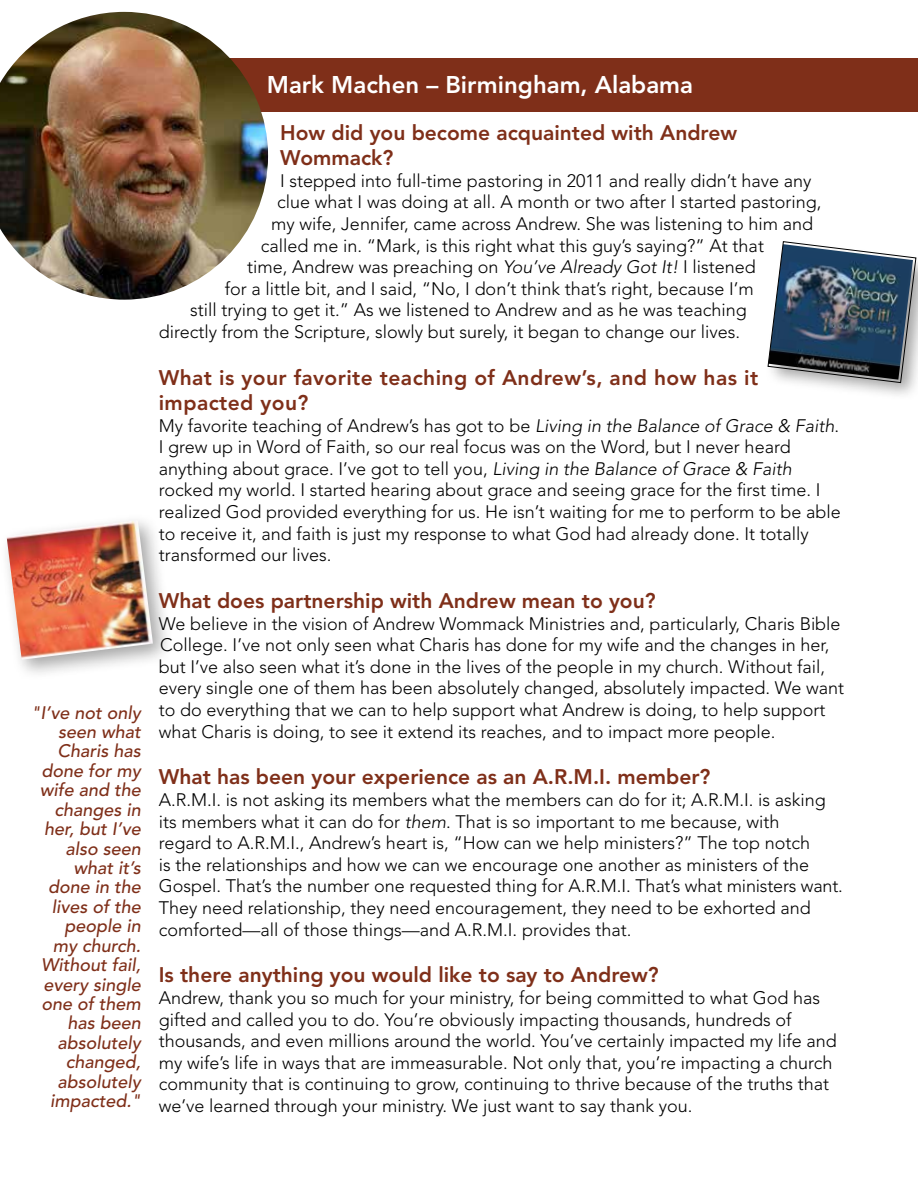
<style>
.page{position:relative;width:918px;height:1188px;background:#fff}
.page>*{position:absolute;margin:0;border:0;box-sizing:border-box;transform-origin:0 0}
.t1{font:800 24px "Avenir LT Std";color:#fff}
.t2{font:800 21px/25.2px "Avenir LT Std";color:#7f2f19}
.t3{font:800 21px/25.2px "Avenir LT Std";letter-spacing:.02em;color:#7f2f19}
.t4{font:300 18px/21.6px "Avenir LT Std";color:#000}
.t5{font:italic 500 18px/19.4px "Avenir LT Std";color:#7f2f19;text-align:right}
.s1{font-style:italic}
</style>
<div class="page">
<div style="left:0;top:513px;width:174px;height:168px;background:#000;opacity:.35"></div>
<img style="left:7px;top:520px;width:146px;height:140px">
<div style="left:205px;top:58px;width:713px;height:54px;background:#7f2f19"></div>
<img style="left:0;top:12px;width:268px;height:288px">
<div style="left:765px;top:239px;width:153px;height:164px;background:#000;opacity:.35"></div>
<img style="left:768px;top:241px;width:148px;height:142px">
<p class="t5" style="left:31px;top:703px;width:111px">"I’ve not only seen what<br>Charis has done for my wife and the changes in her, but I’ve also seen what it’s done in the lives of the people in<br>my church.<br>Without fail, every single one of them has been absolutely changed, absolutely impacted."</p>
<h1 class="t1" style="left:267px;top:71px;width:428px">Mark Machen – Birmingham, Alabama</h1>
<p class="t2" style="left:280px;top:120px;width:458px">How did you become acquainted with Andrew<br>Wommack?</p>
<p class="t4" style="left:280px;top:170px;width:533px">I stepped into full-time pastoring in 2011 and really didn’t have any</p>
<p class="t4" style="left:277px;top:191px;width:546px">clue what I was doing at all. A month or two after I started pastoring,</p>
<p class="t4" style="left:271px;top:213px;width:543px">my wife, Jennifer, came across Andrew. She was listening to him and</p>
<p class="t4" style="left:261px;top:235px;width:505px">called me in. “Mark, is this right what this guy’s saying?” At that</p>
<p class="t4" style="left:247px;top:256px;width:510px">time, Andrew was preaching on <span class="s1">You’ve Already Got It!</span> I listened</p>
<p class="t4" style="left:225px;top:278px;width:531px">for a little bit, and I said, “No, I don’t think that’s right, because I’m</p>
<p class="t4" style="left:190px;top:299px;width:558px">still trying to get it.” As we listened to Andrew and as he was teaching</p>
<p class="t4" style="left:159px;top:321px;width:583px">directly from the Scripture, slowly but surely, it began to change our lives.</p>
<p class="t3" style="left:159px;top:365px;width:601px">What is your favorite teaching of Andrew’s, and how has it impacted you?</p>
<p class="t4" style="left:159px;top:415px;width:684px">My favorite teaching of Andrew’s has got to be <span class="s1">Living in the Balance of Grace &amp; Faith</span>.<br>I grew up in Word of Faith, so our real focus was on the Word, but I never heard anything about grace. I’ve got to tell you, <span class="s1">Living in the Balance of Grace &amp; Faith </span>rocked my world. I started hearing about grace and seeing grace for the first time. I realized God provided everything for us. He isn’t waiting for me to perform to be able to receive it, and faith is just my response to what God had already done. It totally transformed our lives.</p>
<p class="t2" style="left:159px;top:588px;width:498px">What does partnership with Andrew mean to you?</p>
<p class="t4" style="left:159px;top:613px;width:687px">We believe in the vision of Andrew Wommack Ministries and, particularly, Charis Bible College. I’ve not only seen what Charis has done for my wife and the changes in her, but I’ve also seen what it’s done in the lives of the people in my church. Without fail, every single one of them has been absolutely changed, absolutely impacted. We want to do everything that we can to help support what Andrew is doing, to help support what Charis is doing, to see it extend its reaches, and to impact more people.</p>
<p class="t2" style="left:159px;top:765px;width:553px">What has been your experience as an A.R.M.I. member?</p>
<p class="t4" style="left:159px;top:789px;width:686px">A.R.M.I. is not asking its members what the members can do for it; A.R.M.I. is asking its members what it can do for <span class="s1">them</span>. That is so important to me because, with<br>regard to A.R.M.I., Andrew’s heart is, “How can we help ministers?” The top notch<br>is the relationships and how we can we encourage one another as ministers of the Gospel. That’s the number one requested thing for A.R.M.I. That’s what ministers want.<br>They need relationship, they need encouragement, they need to be exhorted and comforted—all of those things—and A.R.M.I. provides that.</p>
<p class="t2" style="left:159px;top:963px;width:502px">Is there anything you would like to say to Andrew?</p>
<p class="t4" style="left:159px;top:987px;width:680px">Andrew, thank you so much for your ministry, for being committed to what God has gifted and called you to do. You’re obviously impacting thousands, hundreds of thousands, and even millions around the world. You’ve certainly impacted my life and my wife’s life in ways that are immeasurable. Not only that, you’re impacting a church community that is continuing to grow, continuing to thrive because of the truths that we’ve learned through your ministry. We just want to say thank you.</p>
</div>
